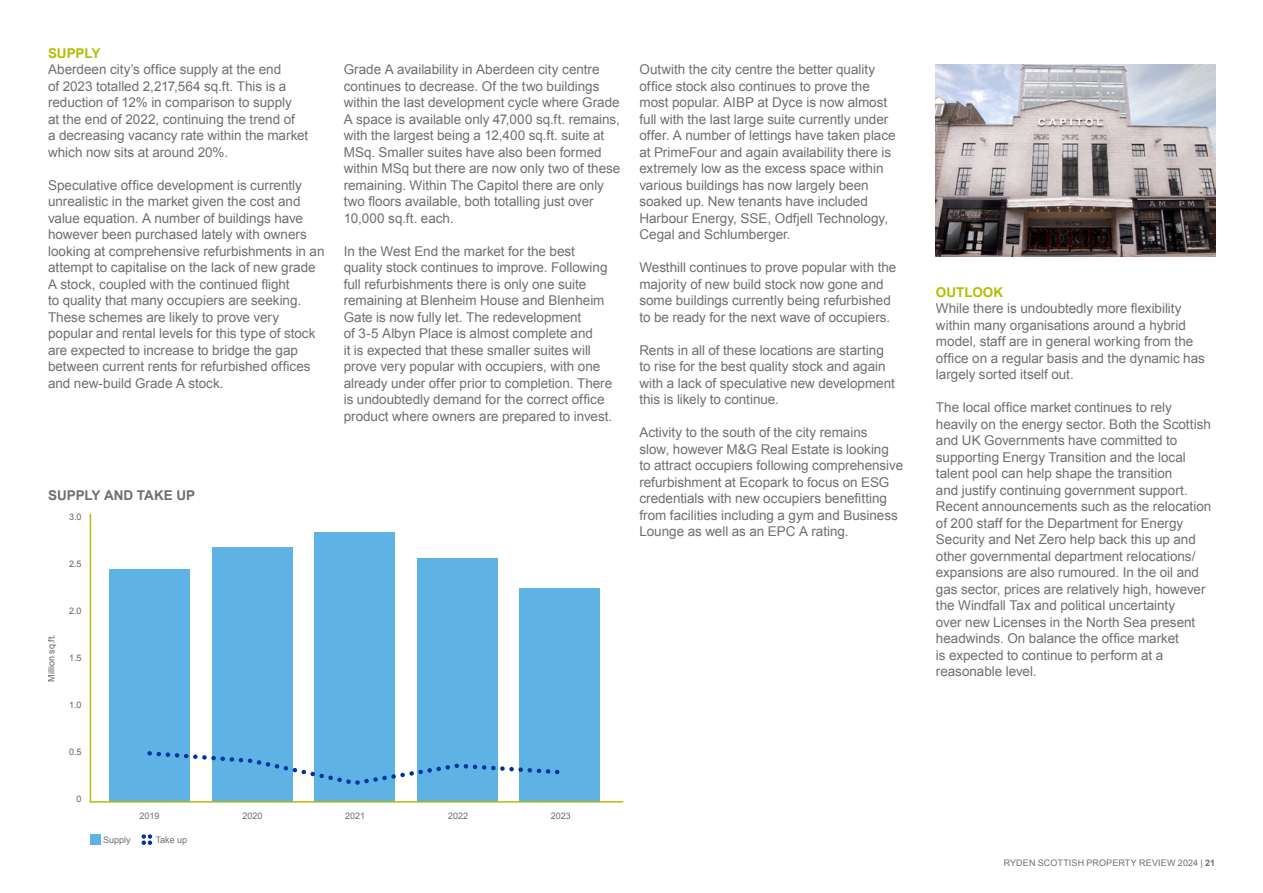
<style>
.page{position:relative;width:1263px;height:893px;background:#fff}
.page>*{position:absolute;margin:0;border:0;box-sizing:border-box;transform-origin:0 0}
.t1{font:13.5px/16.5px "Arial";letter-spacing:-.005em;color:#706f6f}
.t2{font:700 13.5px "Arial";color:#706f6f}
.t3{font:700 13.5px "Arial";letter-spacing:-.005em;color:#b4bd00}
.t4{font:9px "Arial";color:#706f6f}
.t5{font:9px "Arial";color:#646363}
.s1{font-weight:700}
</style>
<div class="page">
<svg style="left:89px;top:514px;width:534px;height:289px"></svg>
<div style="left:90px;top:834px;width:11px;height:11px;background:#5eb3e4"></div>
<svg style="left:142px;top:834px;width:10px;height:11px"></svg>
<img style="left:936px;top:64px;width:279px;height:193px">
<p class="t3" style="left:48px;top:44px;width:54px">SUPPLY</p>
<p class="t1" style="left:48px;top:62px;width:262px">Aberdeen city’s office supply at the end<br>of 2023 totalled 2,217,564 sq.ft. This is a reduction of 12% in comparison to supply<br>at the end of 2022, continuing the trend of<br>a decreasing vacancy rate within the market which now sits at around 20%.</p>
<p class="t1" style="left:48px;top:177px;width:278px">Speculative office development is currently unrealistic in the market given the cost and value equation. A number of buildings have however been purchased lately with owners looking at comprehensive refurbishments in an attempt to capitalise on the lack of new grade A stock, coupled with the continued flight<br>to quality that many occupiers are seeking.<br>These schemes are likely to prove very popular and rental levels for this type of stock are expected to increase to bridge the gap between current rents for refurbished offices and new-build Grade A stock.</p>
<p class="t1" style="left:344px;top:61px;width:278px">Grade A availability in Aberdeen city centre continues to decrease. Of the two buildings within the last development cycle where Grade A space is available only 47,000 sq.ft. remains, with the largest being a 12,400 sq.ft. suite at MSq. Smaller suites have also been formed within MSq but there are now only two of these remaining. Within The Capitol there are only two floors available, both totalling just over 10,000 sq.ft. each.</p>
<p class="t1" style="left:344px;top:243px;width:270px">In the West End the market for the best quality stock continues to improve. Following full refurbishments there is only one suite remaining at Blenheim House and Blenheim Gate is now fully let. The redevelopment<br>of 3-5 Albyn Place is almost complete and<br>it is expected that these smaller suites will prove very popular with occupiers, with one already under offer prior to completion. There is undoubtedly demand for the correct office product where owners are prepared to invest.</p>
<p class="t2" style="left:48px;top:486px;width:148px">SUPPLY AND TAKE UP</p>
<p class="t5" style="left:69px;top:511px;width:14px">3.0</p>
<p class="t5" style="left:69px;top:558px;width:14px">2.5</p>
<p class="t5" style="left:45px;top:681px;width:49px;rotate:-90deg">Million sq.ft.</p>
<p class="t5" style="left:69px;top:605px;width:14px">2.0</p>
<p class="t5" style="left:69px;top:652px;width:14px">1.5</p>
<p class="t5" style="left:69px;top:699px;width:14px">1.0</p>
<p class="t5" style="left:69px;top:746px;width:14px">0.5</p>
<p class="t5" style="left:77px;top:793px;width:7px">0</p>
<p class="t4" style="left:140px;top:810px;width:22px">2019</p>
<p class="t4" style="left:242px;top:810px;width:22px">2020</p>
<p class="t4" style="left:345px;top:810px;width:22px">2021</p>
<p class="t4" style="left:448px;top:810px;width:22px">2022</p>
<p class="t4" style="left:551px;top:810px;width:22px">2023</p>
<p class="t4" style="left:103px;top:834px;width:29px">Supply</p>
<p class="t4" style="left:156px;top:834px;width:33px">Take up</p>
<p class="t1" style="left:639px;top:61px;width:258px">Outwith the city centre the better quality office stock also continues to prove the most popular. AIBP at Dyce is now almost full with the last large suite currently under offer. A number of lettings have taken place at PrimeFour and again availability there is extremely low as the excess space within various buildings has now largely been soaked up. New tenants have included Harbour Energy, SSE, Odfjell Technology, Cegal and Schlumberger.</p>
<p class="t1" style="left:639px;top:259px;width:258px">Westhill continues to prove popular with the majority of new build stock now gone and some buildings currently being refurbished to be ready for the next wave of occupiers.</p>
<p class="t1" style="left:639px;top:342px;width:257px">Rents in all of these locations are starting to rise for the best quality stock and again with a lack of speculative new development this is likely to continue.</p>
<p class="t1" style="left:639px;top:424px;width:265px">Activity to the south of the city remains<br>slow, however M&amp;G Real Estate is looking to attract occupiers following comprehensive refurbishment at Ecopark to focus on ESG credentials with new occupiers benefitting from facilities including a gym and Business Lounge as well as an EPC A rating.</p>
<p class="t3" style="left:936px;top:283px;width:69px">OUTLOOK</p>
<p class="t1" style="left:936px;top:300px;width:270px">While there is undoubtedly more flexibility within many organisations around a hybrid model, staff are in general working from the office on a regular basis and the dynamic has largely sorted itself out.</p>
<p class="t1" style="left:936px;top:399px;width:277px">The local office market continues to rely heavily on the energy sector. Both the Scottish and UK Governments have committed to supporting Energy Transition and the local talent pool can help shape the transition<br>and justify continuing government support.<br>Recent announcements such as the relocation of 200 staff for the Department for Energy Security and Net Zero help back this up and other governmental department relocations/ expansions are also rumoured. In the oil and gas sector, prices are relatively high, however the Windfall Tax and political uncertainty<br>over new Licenses in the North Sea present headwinds. On balance the office market<br>is expected to continue to perform at a reasonable level.</p>
<p class="t4" style="left:1004px;top:856px;width:213px">RYDEN SCOTTISH PROPERTY REVIEW 2024 | <span class="s1">21</span></p>
</div>
